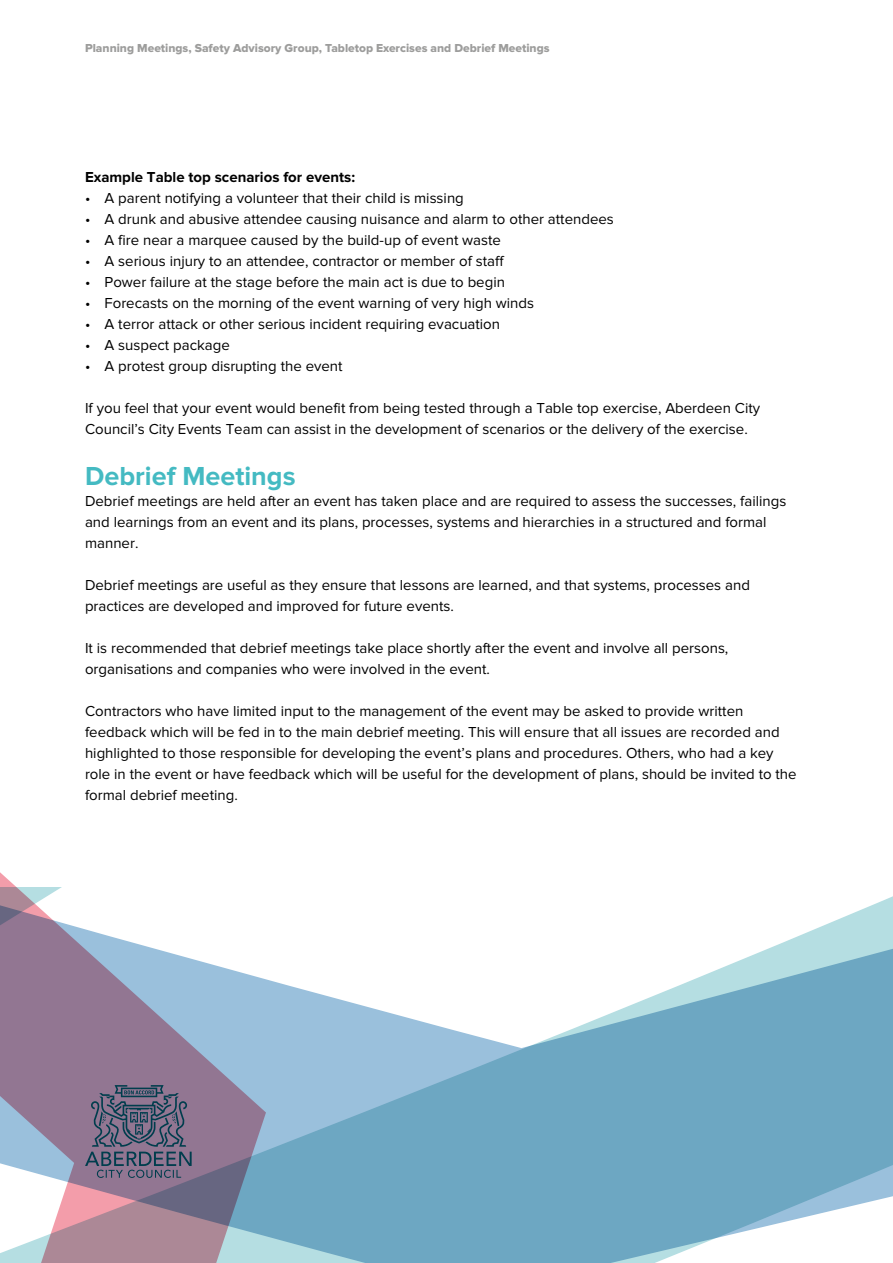
<style>
.page{position:relative;width:893px;height:1263px;background:#fff}
.page>*{position:absolute;margin:0;border:0;box-sizing:border-box;transform-origin:0 0}
.t1{font:700 27px "Proxima Nova";color:#44bac2}
.t2{font:15px/21px "Proxima Nova";color:#000}
.t3{font:700 15px "Proxima Nova";color:#000}
.t4{font:12px "Proxima Nova Extrabld";color:#9d9d9c}
</style>
<div class="page">
<svg style="left:0;top:872px;width:893px;height:391px"></svg>
<svg style="left:85px;top:1085px;width:107px;height:93px;background:#6c6780"></svg>
<p class="t4" style="left:85px;top:41px;width:466px">Planning Meetings, Safety Advisory Group, Tabletop Exercises and Debrief Meetings</p>
<p class="t3" style="left:85px;top:168px;width:272px">Example Table top scenarios for events:</p>
<p class="t2" style="left:85px;top:188px;width:380px">• A parent notifying a volunteer that their child is missing</p>
<p class="t2" style="left:85px;top:209px;width:530px">• A drunk and abusive attendee causing nuisance and alarm to other attendees</p>
<p class="t2" style="left:85px;top:230px;width:417px">• A fire near a marquee caused by the build-up of event waste</p>
<p class="t2" style="left:85px;top:251px;width:420px">• A serious injury to an attendee, contractor or member of staff</p>
<p class="t2" style="left:85px;top:272px;width:421px">• Power failure at the stage before the main act is due to begin</p>
<p class="t2" style="left:85px;top:293px;width:451px">• Forecasts on the morning of the event warning of very high winds</p>
<p class="t2" style="left:85px;top:314px;width:417px">• A terror attack or other serious incident requiring evacuation</p>
<p class="t2" style="left:85px;top:335px;width:146px">• A suspect package</p>
<p class="t2" style="left:85px;top:356px;width:259px">• A protest group disrupting the event</p>
<p class="t2" style="left:85px;top:398px;width:677px">If you feel that your event would benefit from being tested through a Table top exercise, Aberdeen City<br>Council’s City Events Team can assist in the development of scenarios or the delivery of the exercise.</p>
<h1 class="t1" style="left:85px;top:460px;width:212px">Debrief Meetings</h1>
<p class="t2" style="left:85px;top:491px;width:703px">Debrief meetings are held after an event has taken place and are required to assess the successes, failings and learnings from an event and its plans, processes, systems and hierarchies in a structured and formal manner.</p>
<p class="t2" style="left:85px;top:575px;width:666px">Debrief meetings are useful as they ensure that lessons are learned, and that systems, processes and practices are developed and improved for future events.</p>
<p class="t2" style="left:85px;top:638px;width:645px">It is recommended that debrief meetings take place shortly after the event and involve all persons, organisations and companies who were involved in the event.</p>
<p class="t2" style="left:85px;top:701px;width:713px">Contractors who have limited input to the management of the event may be asked to provide written feedback which will be fed in to the main debrief meeting. This will ensure that all issues are recorded and highlighted to those responsible for developing the event’s plans and procedures. Others, who had a key role in the event or have feedback which will be useful for the development of plans, should be invited to the formal debrief meeting.</p>
</div>
